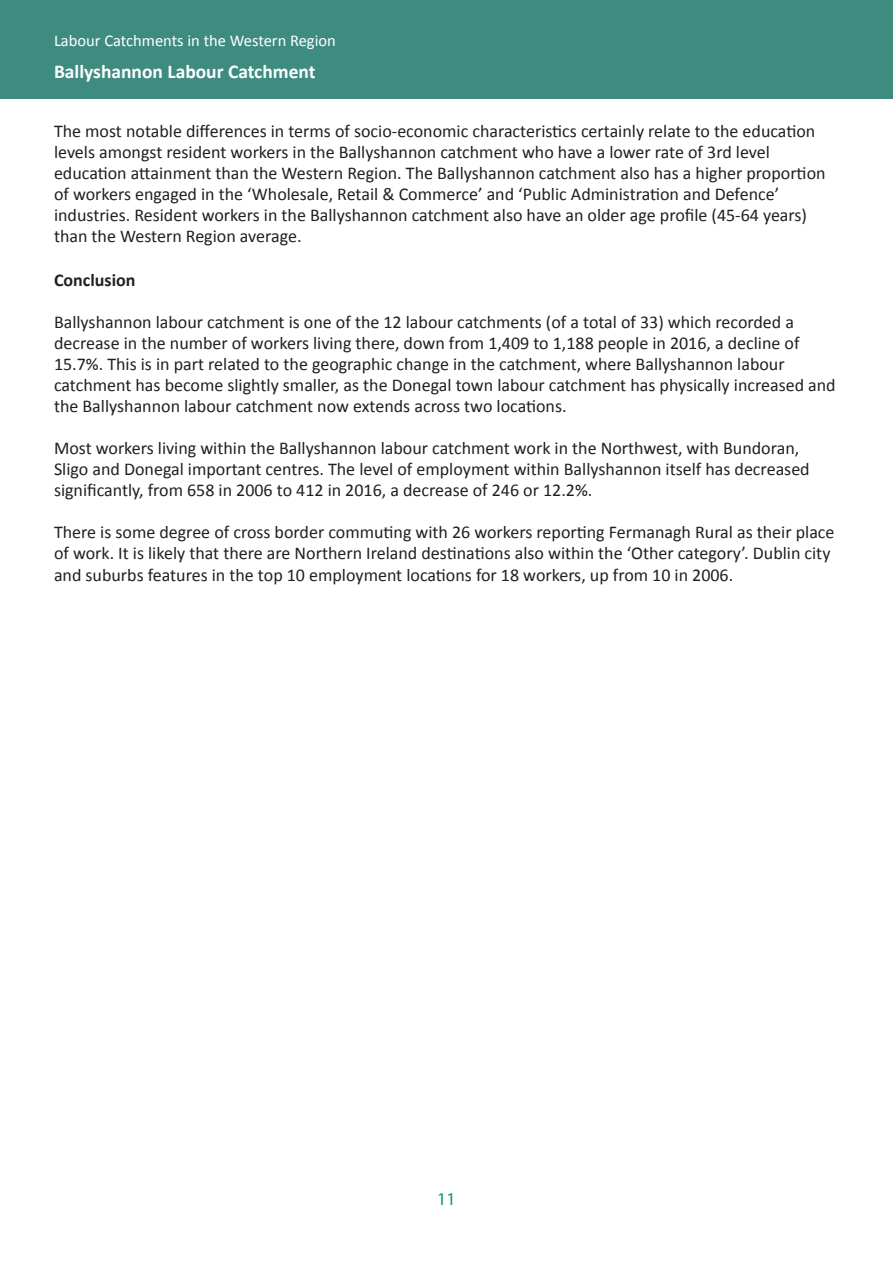
<style>
.page{position:relative;width:893px;height:1263px;background:#fff}
.page>*{position:absolute;margin:0;border:0;box-sizing:border-box;transform-origin:0 0}
.t1{font:700 19.5px "Calibri";color:#fff}
.t2{font:18px/21px "Calibri";color:#231f20}
.t3{font:700 18px "Calibri";color:#231f20}
.t4{font:18px "Myriad Pro";color:#149079}
.t5{font:16.5px "Calibri";color:#fff}
</style>
<div class="page">
<div style="left:0;top:0;width:893px;height:99px;background:#3e8c7f"></div>
<p class="t5" style="left:54px;top:30px;width:283px">Labour Catchments in the Western Region</p>
<p class="t1" style="left:54px;top:59px;width:263px">Ballyshannon Labour Catchment</p>
<p class="t2" style="left:54px;top:120px;width:773px">The most notable differences in terms of socio-economic characteristics certainly relate to the education levels amongst resident workers in the Ballyshannon catchment who have a lower rate of 3rd level education attainment than the Western Region. The Ballyshannon catchment also has a higher proportion of workers engaged in the ‘Wholesale, Retail &amp; Commerce’ and ‘Public Administration and Defence’ industries. Resident workers in the Ballyshannon catchment also have an older age profile (45-64 years) than the Western Region average.</p>
<p class="t3" style="left:54px;top:268px;width:83px">Conclusion</p>
<p class="t2" style="left:54px;top:312px;width:783px">Ballyshannon labour catchment is one of the 12 labour catchments (of a total of 33) which recorded a decrease in the number of workers living there, down from 1,409 to 1,188 people in 2016, a decline of 15.7%. This is in part related to the geographic change in the catchment, where Ballyshannon labour catchment has become slightly smaller, as the Donegal town labour catchment has physically increased and the Ballyshannon labour catchment now extends across two locations.</p>
<p class="t2" style="left:54px;top:438px;width:757px">Most workers living within the Ballyshannon labour catchment work in the Northwest, with Bundoran,<br>Sligo and Donegal important centres. The level of employment within Ballyshannon itself has decreased significantly, from 658 in 2006 to 412 in 2016, a decrease of 246 or 12.2%.</p>
<p class="t2" style="left:54px;top:522px;width:782px">There is some degree of cross border commuting with 26 workers reporting Fermanagh Rural as their place of work. It is likely that there are Northern Ireland destinations also within the ‘Other category’. Dublin city and suburbs features in the top 10 employment locations for 18 workers, up from 10 in 2006.</p>
<p class="t4" style="left:437px;top:1187px;width:20px">11</p>
</div>
